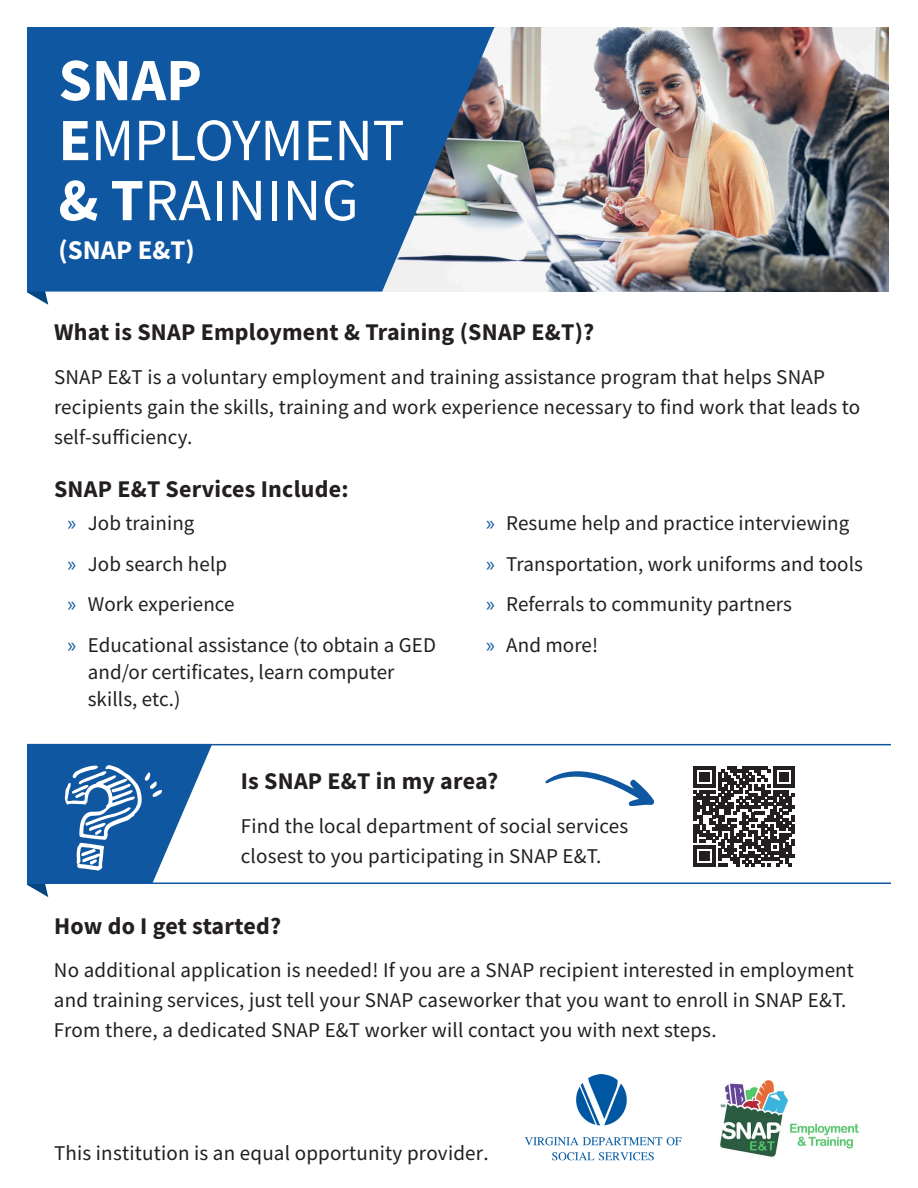
<style>
.page{position:relative;width:918px;height:1188px;background:#fff}
.page>*{position:absolute;margin:0;border:0;box-sizing:border-box;transform-origin:0 0}
.t1{font:60px "Source Sans Pro";letter-spacing:-.01em;color:#fff}
.t2{font:700 60px "Source Sans Pro";color:#fff}
.t3{font:700 27px "Source Sans Pro";color:#fff}
.t4{font:700 24px "Source Sans Pro";letter-spacing:.01em;color:#231f20}
.t5{font:21px/30px "Source Sans Pro";letter-spacing:.01em;color:#231f20}
.s1{font-weight:700}
.s2{font-family:"Myriad Pro";color:#1057a1}
</style>
<div class="page">
<svg style="left:28px;top:292px;width:20px;height:13px"></svg>
<img style="left:506px;top:28px;width:383px;height:264px">
<svg style="left:28px;top:28px;width:478px;height:264px;fill:#1057a1"></svg>
<img style="left:720px;top:1080px;width:139px;height:77px">
<img style="left:524px;top:1074px;width:158px;height:86px">
<svg style="left:28px;top:884px;width:21px;height:13px"></svg>
<svg style="left:28px;top:744px;width:862px;height:140px"></svg>
<p class="t2" style="left:58px;top:40px;width:145px">SNAP</p>
<p class="t1" style="left:58px;top:102px;width:348px"><span class="s1">E</span>MPLOYMENT</p>
<p class="t1" style="left:58px;top:162px;width:302px"><span class="s1">&amp; T</span>RAINING</p>
<p class="t3" style="left:58px;top:232px;width:138px">(SNAP E&amp;T)</p>
<p class="t4" style="left:54px;top:316px;width:542px">What is SNAP Employment &amp; Training (SNAP E&amp;T)?</p>
<p class="t5" style="left:54px;top:362px;width:808px">SNAP E&amp;T is a voluntary employment and training assistance program that helps SNAP recipients gain the skills, training and work experience necessary to find work that leads to self-sufficiency.</p>
<p class="t4" style="left:54px;top:472px;width:296px">SNAP E&amp;T Services Include:</p>
<p class="t5" style="left:68px;top:508px;width:129px"><span class="s2">»</span> Job training</p>
<p class="t5" style="left:68px;top:549px;width:161px"><span class="s2">»</span> Job search help</p>
<p class="t5" style="left:68px;top:589px;width:169px"><span class="s2">»</span> Work experience</p>
<p class="t5" style="left:88px;top:631px;width:350px;line-height:27px;text-indent:-20px"><span class="s2">»</span> Educational assistance (to obtain a GED and/or certificates, learn computer skills, etc.)</p>
<p class="t5" style="left:486px;top:508px;width:365px"><span class="s2">»</span> Resume help and practice interviewing</p>
<p class="t5" style="left:486px;top:549px;width:378px"><span class="s2">»</span> Transportation, work uniforms and tools</p>
<p class="t5" style="left:486px;top:589px;width:308px"><span class="s2">»</span> Referrals to community partners</p>
<p class="t5" style="left:486px;top:630px;width:114px"><span class="s2">»</span> And more!</p>
<p class="t4" style="left:241px;top:765px;width:259px">Is SNAP E&amp;T in my area?</p>
<p class="t5" style="left:241px;top:811px;width:389px">Find the local department of social services closest to you participating in SNAP E&amp;T.</p>
<p class="t4" style="left:54px;top:910px;width:229px">How do I get started?</p>
<p class="t5" style="left:54px;top:955px;width:802px">No additional application is needed! If you are a SNAP recipient interested in employment and training services, just tell your SNAP caseworker that you want to enroll in SNAP E&amp;T.<br>From there, a dedicated SNAP E&amp;T worker will contact you with next steps.</p>
<p class="t5" style="left:54px;top:1139px;width:436px">This institution is an equal opportunity provider.</p>
</div>
